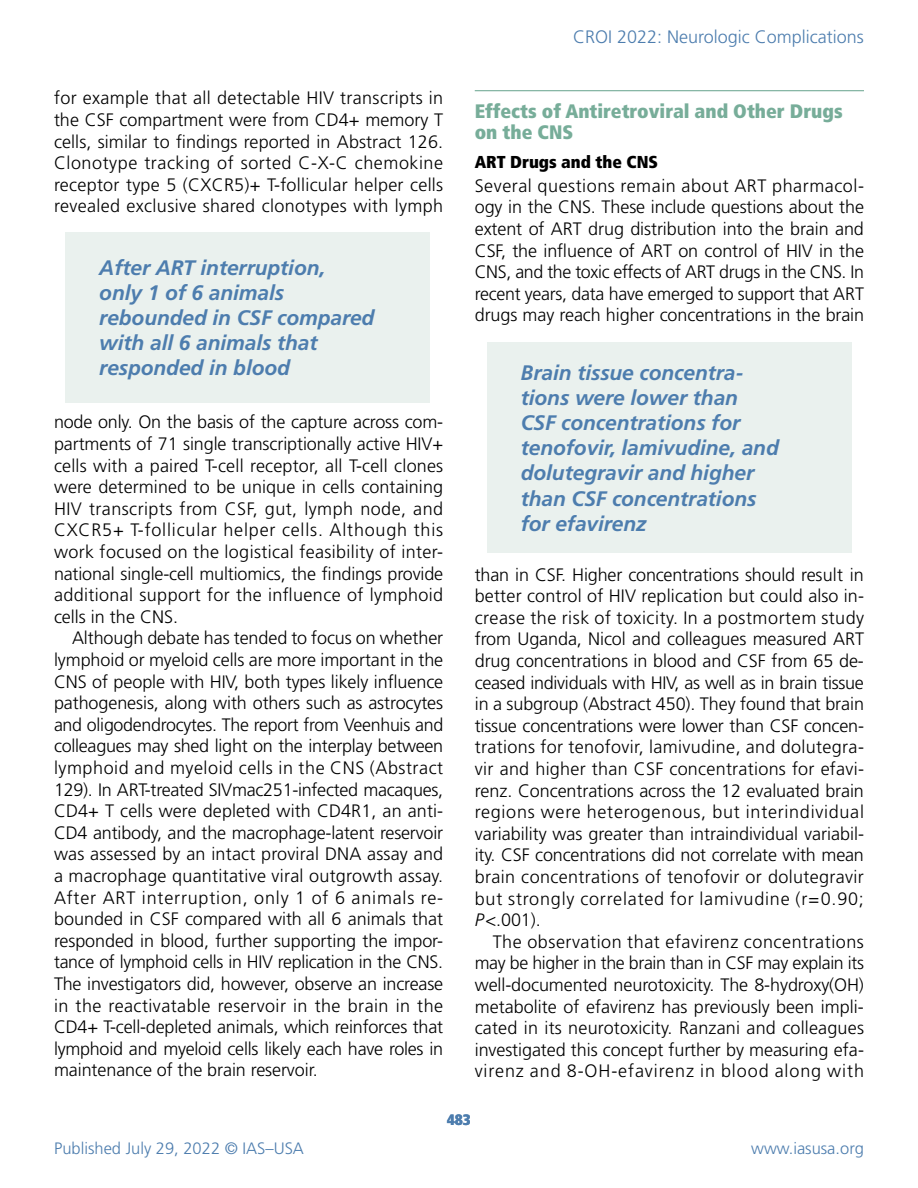
<style>
.page{position:relative;width:918px;height:1188px;background:#fff}
.page>*{position:absolute;margin:0;border:0;box-sizing:border-box;transform-origin:0 0}
.t1{font:italic 700 21px/25.2px "Frutiger";letter-spacing:-.005em;color:#4d7dae}
.t2{font:900 condensed 19.5px/21px "Frutiger";color:#77ad99}
.t3{font:300 18px/21.6px "Frutiger";letter-spacing:.02em;color:#000;text-align:justify}
.t4{font:300 18px "Frutiger";color:#4d7dae}
.t5{font:900 condensed 17.25px "Frutiger";color:#000}
.t6{font:300 16.5px "Frutiger";color:#4d7dae}
.t7{font:900 condensed 15px "Frutiger";color:#4d7dae}
.s1{font-style:italic}
</style>
<div class="page">
<div style="left:487px;top:342px;width:365px;height:211px;background:#eaf1ee"></div>
<div style="left:66px;top:232px;width:364px;height:170px;background:#eaf1ee"></div>
<hr style="left:475px;top:90px;width:389px;height:1px;background:#77ad99">
<p class="t3" style="left:54px;top:87px;width:391px">for example that all detectable HIV transcripts in the CSF compartment were from CD4+ memory T cells, similar to findings reported in Abstract 126.<br>Clonotype tracking of sorted C-X-C chemokine receptor type 5 (CXCR5)+ T-follicular helper cells revealed exclusive shared clonotypes with lymph</p>
<p class="t1" style="left:99px;top:255px;width:277px">After ART interruption,<br>only 1 of 6 animals rebounded in CSF compared with all 6 animals that responded in blood</p>
<p class="t3" style="left:54px;top:411px;width:391px">node only. On the basis of the capture across com&shy;partments of 71 single transcriptionally active HIV+ cells with a paired T-cell receptor, all T-cell clones were determined to be unique in cells containing HIV transcripts from CSF, gut, lymph node, and CXCR5+ T-follicular helper cells. Although this work focused on the logistical feasibility of inter&shy;national single-cell multiomics, the findings provide additional support for the influence of lymphoid cells in the CNS.</p>
<p class="t3" style="left:54px;top:627px;width:391px;text-indent:18px">Although debate has tended to focus on whether lymphoid or myeloid cells are more important in the CNS of people with HIV, both types likely influence pathogenesis, along with others such as astrocytes and oligodendrocytes. The report from Veenhuis and colleagues may shed light on the interplay between lymphoid and myeloid cells in the CNS (Abstract 129). In ART-treated SIVmac251-infected macaques, CD4+ T cells were depleted with CD4R1, an anti-CD4 antibody, and the macrophage-latent reservoir was assessed by an intact proviral DNA assay and a macrophage quantitative viral outgrowth assay.<br>After ART interruption, only 1 of 6 animals re&shy;bounded in CSF compared with all 6 animals that responded in blood, further supporting the impor&shy;tance of lymphoid cells in HIV replication in the CNS.<br>The investigators did, however, observe an increase in the reactivatable reservoir in the brain in the CD4+ T-cell-depleted animals, which reinforces that lymphoid and myeloid cells likely each have roles in maintenance of the brain reservoir.</p>
<p class="t4" style="left:573px;top:27px;width:292px">CROI 2022: Neurologic Complications</p>
<p class="t2" style="left:475px;top:101px;width:369px">Effects of Antiretroviral and Other Drugs on the CNS</p>
<p class="t5" style="left:475px;top:151px;width:185px">ART Drugs and the CNS</p>
<p class="t3" style="left:475px;top:175px;width:391px">Several questions remain about ART pharmacol&shy;ogy in the CNS. These include questions about the extent of ART drug distribution into the brain and CSF, the influence of ART on control of HIV in the CNS, and the toxic effects of ART drugs in the CNS. In recent years, data have emerged to support that ART drugs may reach higher concentrations in the brain</p>
<p class="t1" style="left:521px;top:360px;width:260px">Brain tissue concentra&shy;tions were lower than<br>CSF concentrations for tenofovir, lamivudine, and dolutegravir and higher than CSF concentrations for efavirenz</p>
<p class="t3" style="left:475px;top:564px;width:391px">than in CSF. Higher concentrations should result in better control of HIV replication but could also in&shy;crease the risk of toxicity. In a postmortem study from Uganda, Nicol and colleagues measured ART drug concentrations in blood and CSF from 65 de&shy;ceased individuals with HIV, as well as in brain tissue in a subgroup (Abstract 450). They found that brain tissue concentrations were lower than CSF concen&shy;trations for tenofovir, lamivudine, and dolutegra&shy;vir and higher than CSF concentrations for efavi&shy;renz. Concentrations across the 12 evaluated brain regions were heterogenous, but interindividual variability was greater than intraindividual variabil&shy;ity. CSF concentrations did not correlate with mean brain concentrations of tenofovir or dolutegravir but strongly correlated for lamivudine (r=0.90; <span class="s1">P</span>&lt;.001).</p>
<p class="t3" style="left:475px;top:931px;width:391px;text-indent:18px">The observation that efavirenz concentrations may be higher in the brain than in CSF may explain its well-documented neurotoxicity. The 8-hydroxy(OH) metabolite of efavirenz has previously been impli&shy;cated in its neurotoxicity. Ranzani and colleagues investigated this concept further by measuring efa&shy;virenz and 8-OH-efavirenz in blood along with</p>
<p class="t7" style="left:447px;top:1111px;width:25px">483</p>
<p class="t6" style="left:54px;top:1139px;width:251px">Published July 29, 2022 © IAS–USA</p>
<p class="t6" style="left:751px;top:1139px;width:114px">www.iasusa.org</p>
</div>
